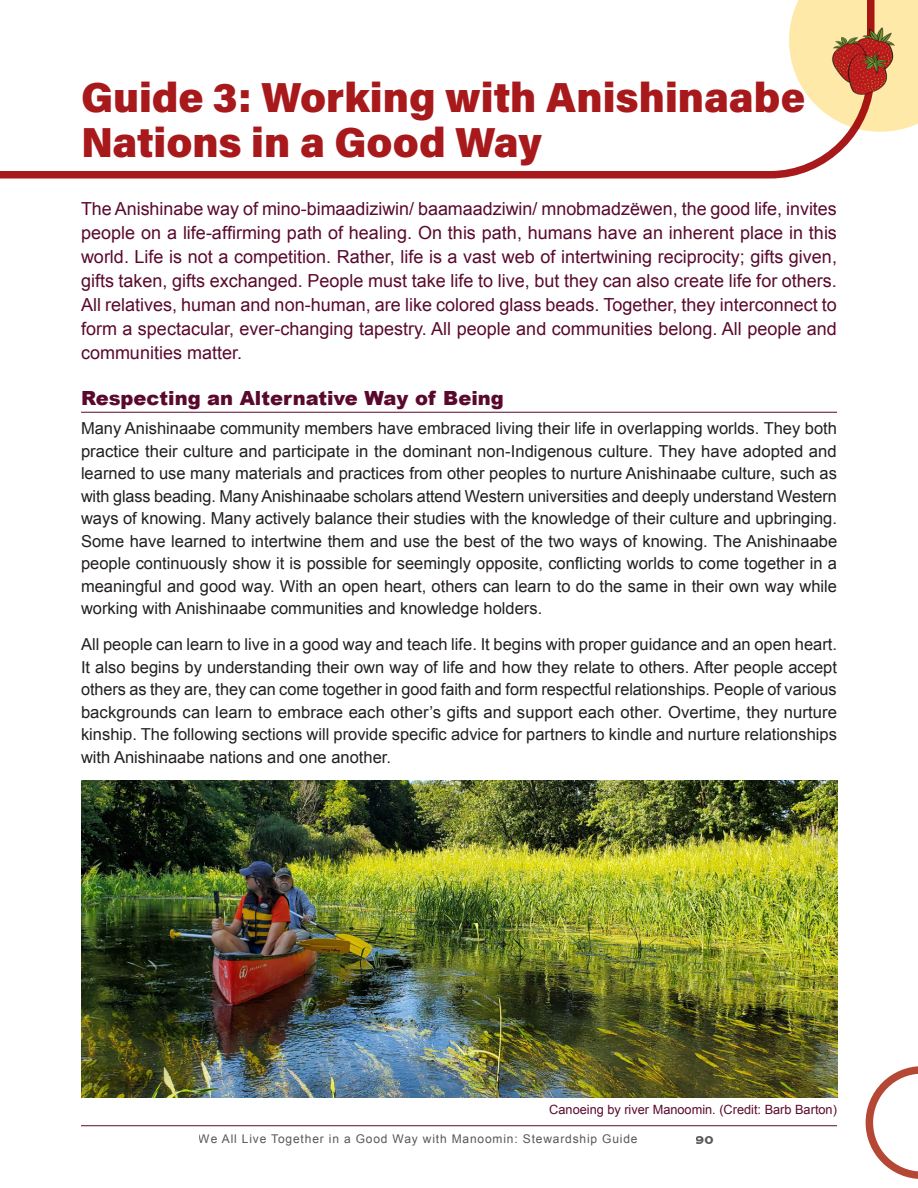
<style>
.page{position:relative;width:918px;height:1188px;background:#fff}
.page>*{position:absolute;margin:0;border:0;box-sizing:border-box;transform-origin:0 0}
.HEADER-Plum-Red{font:42px/45px "Acumin Variable Concept";color:#a8191c}
.SubHEADER-lvl-2{font:900 19.5px "Arial";color:#5a092d}
.DEK{font:18px/24px "Arial";color:#5a092d;text-align:justify}
.t1{font:16.5px/22.5px "Arial";color:#231f20;text-align:justify}
.t2{font:700 15px "Copperplate";color:#57585a}
.t3{font:12.75px "Arial";color:#5a092d}
.t4{font:12px "Arial";letter-spacing:.07em;color:#57585a}
</style>
<div class="page">
<svg style="left:866px;top:1066px;width:52px;height:113px"></svg>
<hr style="left:81px;top:1125px;width:756px;height:1px;background:#5a092d">
<svg style="left:0;top:132px;width:857px;height:47px"></svg>
<hr style="left:81px;top:412px;width:756px;height:1px;background:#5a092d">
<img style="left:81px;top:781px;width:756px;height:316px">
<svg style="left:789px;top:0;width:129px;height:132px"></svg>
<img style="left:821px;top:26px;width:85px;height:70px">
<p class="HEADER-Plum-Red" style="left:81px;top:73px;width:726px">Guide 3: Working with Anishinaabe<br>Nations in a Good Way</p>
<p class="DEK" style="left:81px;top:196px;width:758px">The Anishinabe way of mino-bimaadiziwin/ baamaadziwin/ mnobmadzëwen, the good life, invites people on a life-affirming path of healing. On this path, humans have an inherent place in this world. Life is not a competition. Rather, life is a vast web of intertwining reciprocity; gifts given, gifts taken, gifts exchanged. People must take life to live, but they can also create life for others.<br>All relatives, human and non-human, are like colored glass beads. Together, they interconnect to form a spectacular, ever-changing tapestry. All people and communities belong. All people and communities matter.</p>
<p class="SubHEADER-lvl-2" style="left:81px;top:384px;width:424px">Respecting an Alternative Way of Being</p>
<p class="t1" style="left:81px;top:418px;width:758px">Many Anishinaabe community members have embraced living their life in overlapping worlds. They both practice their culture and participate in the dominant non-Indigenous culture. They have adopted and learned to use many materials and practices from other peoples to nurture Anishinaabe culture, such as with glass beading. Many Anishinaabe scholars attend Western universities and deeply understand Western ways of knowing. Many actively balance their studies with the knowledge of their culture and upbringing.<br>Some have learned to intertwine them and use the best of the two ways of knowing. The Anishinaabe people continuously show it is possible for seemingly opposite, conflicting worlds to come together in a meaningful and good way. With an open heart, others can learn to do the same in their own way while working with Anishinaabe communities and knowledge holders.</p>
<p class="t1" style="left:81px;top:634px;width:758px">All people can learn to live in a good way and teach life. It begins with proper guidance and an open heart.<br>It also begins by understanding their own way of life and how they relate to others. After people accept others as they are, they can come together in good faith and form respectful relationships. People of various backgrounds can learn to embrace each other’s gifts and support each other. Overtime, they nurture kinship. The following sections will provide specific advice for partners to kindle and nurture relationships with Anishinaabe nations and one another.</p>
<p class="t3" style="left:549px;top:1102px;width:289px">Canoeing by river Manoomin. (Credit: Barb Barton)</p>
<p class="t4" style="left:199px;top:1131px;width:440px">We All Live Together in a Good Way with Manoomin: Stewardship Guide</p>
<p class="t2" style="left:696px;top:1130px;width:19px">90</p>
</div>
